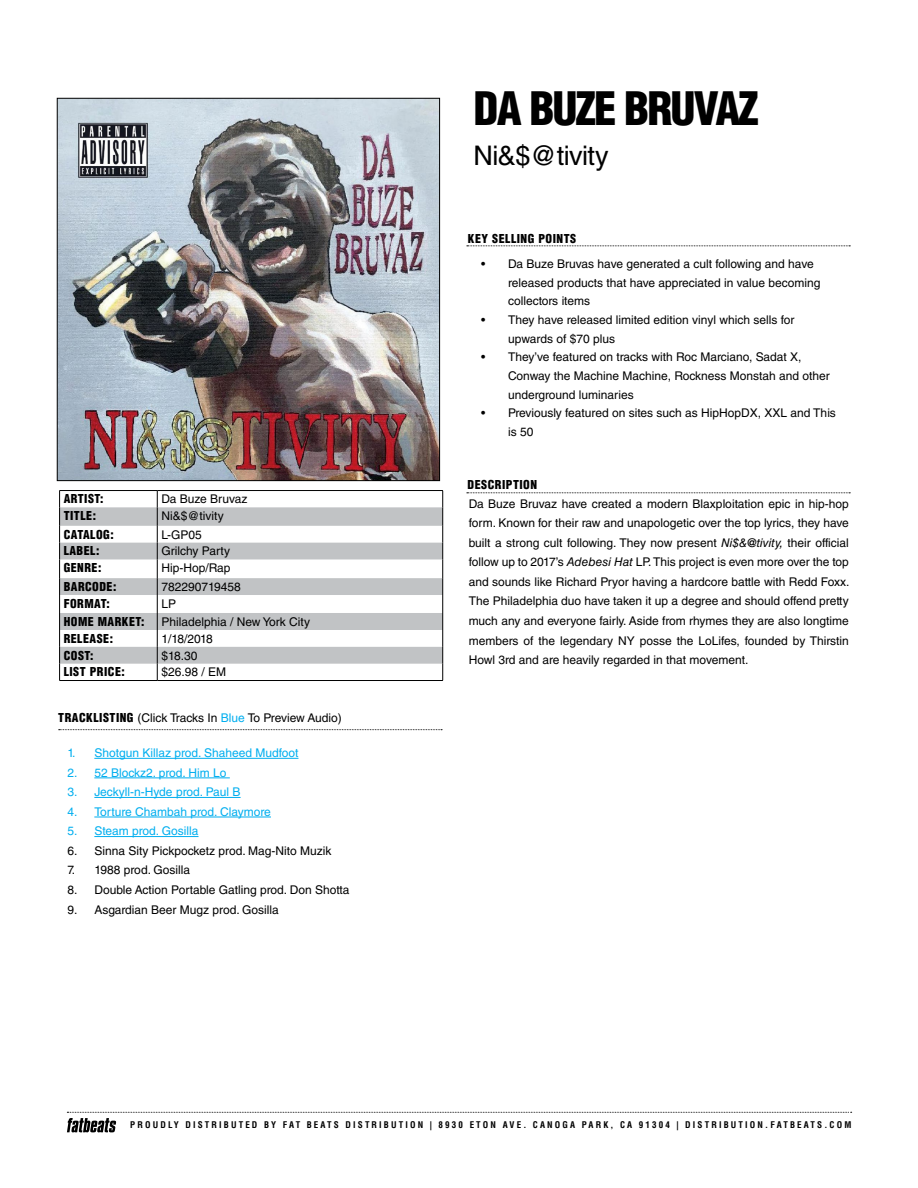
<style>
.page{position:relative;width:918px;height:1188px;background:#fff}
.page>*{position:absolute;margin:0;border:0;box-sizing:border-box;transform-origin:0 0}
.t1{font:900 condensed 45px "Helvetica LT Std";letter-spacing:-.04em;color:#000}
.t2{font:27px "Helvetica LT Std";letter-spacing:-.02em;color:#000}
.t3{font:12px/19.5px "Helvetica LT Std";color:#000}
.t4{font:12px "Helvetica LT Std";color:#00aeef}
.t5{font:900 condensed 12px "Helvetica LT Std";letter-spacing:.04em;color:#000}
.t6{font:700 condensed 9px "Helvetica LT Std";letter-spacing:.24em;color:#000}
.s1{font-weight:900;font-stretch:condensed}
.s2{color:#00aeef}
.s3{font-style:italic}
</style>
<div class="page">
<svg style="left:467px;top:245px;width:383px;height:1px"></svg>
<hr style="left:94px;top:758px;width:204px;height:1px;background:#00aeef">
<hr style="left:94px;top:778px;width:136px;height:1px;background:#00aeef">
<hr style="left:94px;top:797px;width:147px;height:1px;background:#00aeef">
<hr style="left:94px;top:817px;width:177px;height:1px;background:#00aeef">
<hr style="left:94px;top:836px;width:105px;height:1px;background:#00aeef">
<svg style="left:59px;top:729px;width:383px;height:1px"></svg>
<svg style="left:60px;top:507px;width:382px;height:157px;fill:#c1c3c5"></svg>
<hr style="left:59px;top:490px;width:98px;height:1px;background:#000">
<hr style="left:157px;top:490px;width:286px;height:1px;background:#000">
<svg style="left:59px;top:491px;width:1px;height:189px"></svg>
<svg style="left:442px;top:491px;width:1px;height:189px"></svg>
<hr style="left:59px;top:680px;width:98px;height:1px;background:#000">
<hr style="left:157px;top:680px;width:286px;height:1px;background:#000">
<svg style="left:157px;top:491px;width:1px;height:189px"></svg>
<img style="left:59px;top:100px;width:379px;height:379px">
<div style="left:57px;top:98px;width:383px;height:383px;border:1px solid #000"></div>
<svg style="left:67px;top:1112px;width:785px;height:20px"></svg>
<svg style="left:467px;top:492px;width:383px;height:1px"></svg>
<h1 class="t1" style="left:474px;top:80px;width:287px">DA BUZE BRUVAZ</h1>
<h2 class="t2" style="left:474px;top:139px;width:137px">Ni&amp;$@tivity</h2>
<p class="t5" style="left:468px;top:231px;width:110px">KEY SELLING POINTS</p>
<p class="t3" style="left:508px;top:254px;width:314px;line-height:18.8px;text-indent:-27px">• Da Buze Bruvas have generated a cult following and have released products that have appreciated in value becoming collectors items</p>
<p class="t3" style="left:508px;top:310px;width:288px;line-height:18.8px;text-indent:-27px">• They have released limited edition vinyl which sells for upwards of $70 plus</p>
<p class="t3" style="left:508px;top:348px;width:323px;line-height:18.8px;text-indent:-27px">• They’ve featured on tracks with Roc Marciano, Sadat X,<br>Conway the Machine Machine, Rockness Monstah and other underground luminaries</p>
<p class="t3" style="left:508px;top:404px;width:329px;line-height:18.8px;text-indent:-27px">• Previously featured on sites such as HipHopDX, XXL and This is 50</p>
<p class="t5" style="left:64px;top:491px;width:41px">ARTIST:</p>
<p class="t3" style="left:161px;top:489px;width:88px">Da Buze Bruvaz</p>
<p class="t5" style="left:64px;top:508px;width:34px">TITLE:</p>
<p class="t3" style="left:161px;top:506px;width:64px">Ni&amp;$@tivity</p>
<p class="t5" style="left:64px;top:527px;width:52px">CATALOG:</p>
<p class="t3" style="left:161px;top:525px;width:42px">L-GP05</p>
<p class="t5" style="left:64px;top:543px;width:37px">LABEL:</p>
<p class="t3" style="left:161px;top:541px;width:70px">Grilchy Party</p>
<p class="t5" style="left:64px;top:560px;width:39px">GENRE:</p>
<p class="t3" style="left:161px;top:558px;width:71px">Hip-Hop/Rap</p>
<p class="t5" style="left:64px;top:579px;width:54px">BARCODE:</p>
<p class="t3" style="left:161px;top:577px;width:81px">782290719458</p>
<p class="t5" style="left:64px;top:596px;width:48px">FORMAT:</p>
<p class="t3" style="left:161px;top:594px;width:16px">LP</p>
<p class="t5" style="left:64px;top:614px;width:82px">HOME MARKET:</p>
<p class="t3" style="left:161px;top:612px;width:150px">Philadelphia / New York City</p>
<p class="t5" style="left:64px;top:631px;width:51px">RELEASE:</p>
<p class="t3" style="left:161px;top:629px;width:53px">1/18/2018</p>
<p class="t5" style="left:64px;top:648px;width:31px">COST:</p>
<p class="t3" style="left:161px;top:646px;width:38px">$18.30</p>
<p class="t5" style="left:64px;top:664px;width:63px">LIST PRICE:</p>
<p class="t3" style="left:161px;top:662px;width:66px">$26.98 / EM</p>
<p class="t3" style="left:58px;top:708px;width:285px"><span class="s1">TRACKLISTING</span> (Click Tracks In <span class="s2">Blue</span> To Preview Audio)</p>
<p class="t4" style="left:67px;top:746px;width:233px">1. Shotgun Killaz prod. Shaheed Mudfoot</p>
<p class="t4" style="left:67px;top:766px;width:161px">2. 52 Blockz2. prod. Him Lo</p>
<p class="t4" style="left:67px;top:785px;width:175px">3. Jeckyll-n-Hyde prod. Paul B</p>
<p class="t4" style="left:67px;top:805px;width:205px">4. Torture Chambah prod. Claymore</p>
<p class="t4" style="left:67px;top:824px;width:133px">5. Steam prod. Gosilla</p>
<p class="t3" style="left:67px;top:841px;width:266px">6. Sinna Sity Pickpocketz prod. Mag-Nito Muzik</p>
<p class="t3" style="left:67px;top:860px;width:124px">7. 1988 prod. Gosilla</p>
<p class="t3" style="left:67px;top:880px;width:284px">8. Double Action Portable Gatling prod. Don Shotta</p>
<p class="t3" style="left:67px;top:900px;width:213px">9. Asgardian Beer Mugz prod. Gosilla</p>
<p class="t5" style="left:468px;top:477px;width:71px">DESCRIPTION</p>
<p class="t3" style="left:469px;top:494px;width:382px;text-align:justify">Da Buze Bruvaz have created a modern Blaxploitation epic in hip-hop form. Known for their raw and unapologetic over the top lyrics, they have built a strong cult following. They now present <span class="s3">Ni$&amp;@tivity,</span> their official follow up to 2017’s <span class="s3">Adebesi Hat</span> LP. This project is even more over the top and sounds like Richard Pryor having a hardcore battle with Redd Foxx.<br>The Philadelphia duo have taken it up a degree and should offend pretty much any and everyone fairly. Aside from rhymes they are also longtime members of the legendary NY posse the LoLifes, founded by Thirstin Howl 3rd and are heavily regarded in that movement.</p>
<p class="t6" style="left:130px;top:1120px;width:723px">PROUDLY DISTRIBUTED BY FAT BEATS DISTRIBUTION | 8930 ETON AVE. CANOGA PARK, CA 91304 | DISTRIBUTION.FATBEATS.COM</p>
</div>
